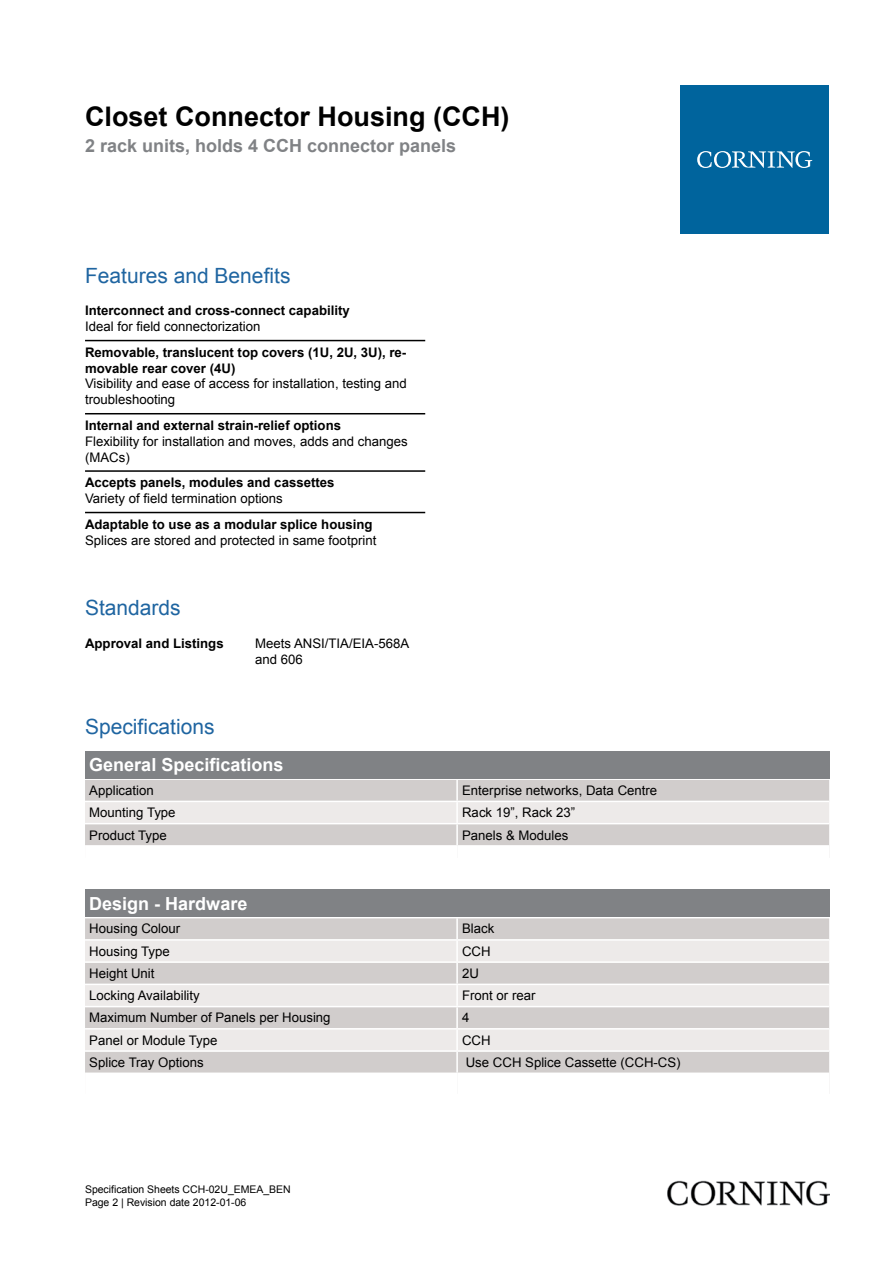
<style>
.page{position:relative;width:893px;height:1263px;background:#fff}
.page>*{position:absolute;margin:0;border:0;box-sizing:border-box;transform-origin:0 0}
.t1{font:700 27px "Arial";color:#000}
.t2{font:21px "Arial";color:#1f65a1}
.t3{font:700 18px "Arial";color:#fff}
.t4{font:700 18px "Arial";color:#808285}
.t5{font:13.2px/15.9px "Arial";color:#000}
.t6{font:700 13.2px/15.9px "Arial";color:#000}
.t7{font:10.5px/12.6px "Arial";color:#000}
</style>
<div class="page">
<hr style="left:85px;top:340px;width:340px;height:1px;background:#000">
<hr style="left:85px;top:413px;width:340px;height:1px;background:#000">
<hr style="left:85px;top:470px;width:340px;height:2px;background:#000">
<hr style="left:85px;top:512px;width:340px;height:1px;background:#000">
<div style="left:85px;top:751px;width:744px;height:27px;background:#808285"></div>
<div style="left:85px;top:780px;width:744px;height:65px;background:#d1cdcc"></div>
<div style="left:85px;top:802px;width:744px;height:21px;background:#edeae9"></div>
<hr style="left:456px;top:780px;width:2px;height:21px;background:#fff">
<hr style="left:456px;top:802px;width:2px;height:21px;background:#fff">
<hr style="left:456px;top:824px;width:2px;height:21px;background:#fff">
<hr style="left:85px;top:801px;width:372px;height:1px;background:#fff">
<hr style="left:457px;top:801px;width:372px;height:1px;background:#fff">
<hr style="left:85px;top:823px;width:372px;height:1px;background:#fff">
<hr style="left:457px;top:823px;width:372px;height:1px;background:#fff">
<div style="left:85px;top:889px;width:744px;height:28px;background:#808285"></div>
<div style="left:85px;top:918px;width:744px;height:154px;background:#d1cdcc"></div>
<svg style="left:85px;top:941px;width:744px;height:109px;background:#e2dedd"></svg>
<hr style="left:456px;top:918px;width:2px;height:21px;background:#fff">
<hr style="left:456px;top:941px;width:2px;height:20px;background:#fff">
<hr style="left:456px;top:963px;width:2px;height:20px;background:#fff">
<hr style="left:456px;top:985px;width:2px;height:21px;background:#fff">
<hr style="left:456px;top:1007px;width:2px;height:21px;background:#fff">
<hr style="left:456px;top:1029px;width:2px;height:21px;background:#fff">
<hr style="left:456px;top:1052px;width:2px;height:20px;background:#fff">
<hr style="left:85px;top:939px;width:372px;height:2px;background:#fff">
<hr style="left:457px;top:939px;width:372px;height:2px;background:#fff">
<hr style="left:85px;top:961px;width:372px;height:2px;background:#fff">
<hr style="left:457px;top:961px;width:372px;height:2px;background:#fff">
<hr style="left:85px;top:983px;width:372px;height:2px;background:#fff">
<hr style="left:457px;top:983px;width:372px;height:2px;background:#fff">
<hr style="left:85px;top:1006px;width:372px;height:1px;background:#fff">
<hr style="left:457px;top:1006px;width:372px;height:1px;background:#fff">
<hr style="left:85px;top:1028px;width:372px;height:1px;background:#fff">
<hr style="left:457px;top:1028px;width:372px;height:1px;background:#fff">
<hr style="left:85px;top:1050px;width:372px;height:2px;background:#fff">
<hr style="left:457px;top:1050px;width:372px;height:2px;background:#fff">
<div style="left:680px;top:85px;width:149px;height:149px;background:#00649d"></div>
<svg style="left:697px;top:151px;width:115px;height:17px"></svg>
<img style="left:668px;top:1180px;width:161px;height:25px">
<h1 class="t1" style="left:85px;top:98px;width:426px">Closet Connector Housing (CCH)</h1>
<h3 class="t4" style="left:85px;top:134px;width:373px">2 rack units, holds 4 CCH connector panels</h3>
<h2 class="t2" style="left:85px;top:262px;width:207px">Features and Benefits</h2>
<p class="t6" style="left:85px;top:303px;width:266px">Interconnect and cross-connect capability</p>
<p class="t5" style="left:85px;top:319px;width:177px">Ideal for field connectorization</p>
<p class="t6" style="left:85px;top:345px;width:323px">Removable, translucent top covers (1U, 2U, 3U), re&shy;movable rear cover (4U)</p>
<p class="t5" style="left:85px;top:376px;width:323px">Visibility and ease of access for installation, testing and troubleshooting</p>
<p class="t6" style="left:85px;top:418px;width:258px">Internal and external strain-relief options</p>
<p class="t5" style="left:85px;top:433px;width:324px">Flexibility for installation and moves, adds and changes (MACs)</p>
<p class="t6" style="left:85px;top:475px;width:251px">Accepts panels, modules and cassettes</p>
<p class="t5" style="left:85px;top:491px;width:199px">Variety of field termination options</p>
<p class="t6" style="left:85px;top:516px;width:289px">Adaptable to use as a modular splice housing</p>
<p class="t5" style="left:85px;top:532px;width:293px">Splices are stored and protected in same footprint</p>
<h2 class="t2" style="left:85px;top:594px;width:97px">Standards</h2>
<p class="t6" style="left:85px;top:636px;width:140px">Approval and Listings</p>
<p class="t5" style="left:255px;top:635px;width:156px">Meets ANSI/TIA/EIA-568A and 606</p>
<h2 class="t2" style="left:85px;top:713px;width:131px">Specifications</h2>
<h3 class="t3" style="left:89px;top:753px;width:196px">General Specifications</h3>
<p class="t5" style="left:89px;top:782px;width:66px">Application</p>
<p class="t5" style="left:462px;top:782px;width:197px">Enterprise networks, Data Centre</p>
<p class="t5" style="left:89px;top:805px;width:88px">Mounting Type</p>
<p class="t5" style="left:462px;top:805px;width:114px">Rack 19”, Rack 23”</p>
<p class="t5" style="left:89px;top:827px;width:79px">Product Type</p>
<p class="t5" style="left:462px;top:827px;width:108px">Panels &amp; Modules</p>
<h3 class="t3" style="left:89px;top:891px;width:160px">Design - Hardware</h3>
<p class="t5" style="left:89px;top:921px;width:92px">Housing Colour</p>
<p class="t5" style="left:462px;top:921px;width:34px">Black</p>
<p class="t5" style="left:89px;top:943px;width:82px">Housing Type</p>
<p class="t5" style="left:462px;top:943px;width:30px">CCH</p>
<p class="t5" style="left:89px;top:965px;width:67px">Height Unit</p>
<p class="t5" style="left:462px;top:965px;width:18px">2U</p>
<p class="t5" style="left:89px;top:988px;width:112px">Locking Availability</p>
<p class="t5" style="left:462px;top:988px;width:75px">Front or rear</p>
<p class="t5" style="left:89px;top:1010px;width:243px">Maximum Number of Panels per Housing</p>
<p class="t5" style="left:462px;top:1010px;width:9px">4</p>
<p class="t5" style="left:89px;top:1032px;width:130px">Panel or Module Type</p>
<p class="t5" style="left:462px;top:1032px;width:30px">CCH</p>
<p class="t5" style="left:89px;top:1054px;width:116px">Splice Tray Options</p>
<p class="t5" style="left:466px;top:1054px;width:216px">Use CCH Splice Cassette (CCH-CS)</p>
<p class="t7" style="left:85px;top:1183px;width:207px">Specification Sheets CCH-02U_EMEA_BEN<br>Page 2 | Revision date 2012-01-06</p>
</div>
